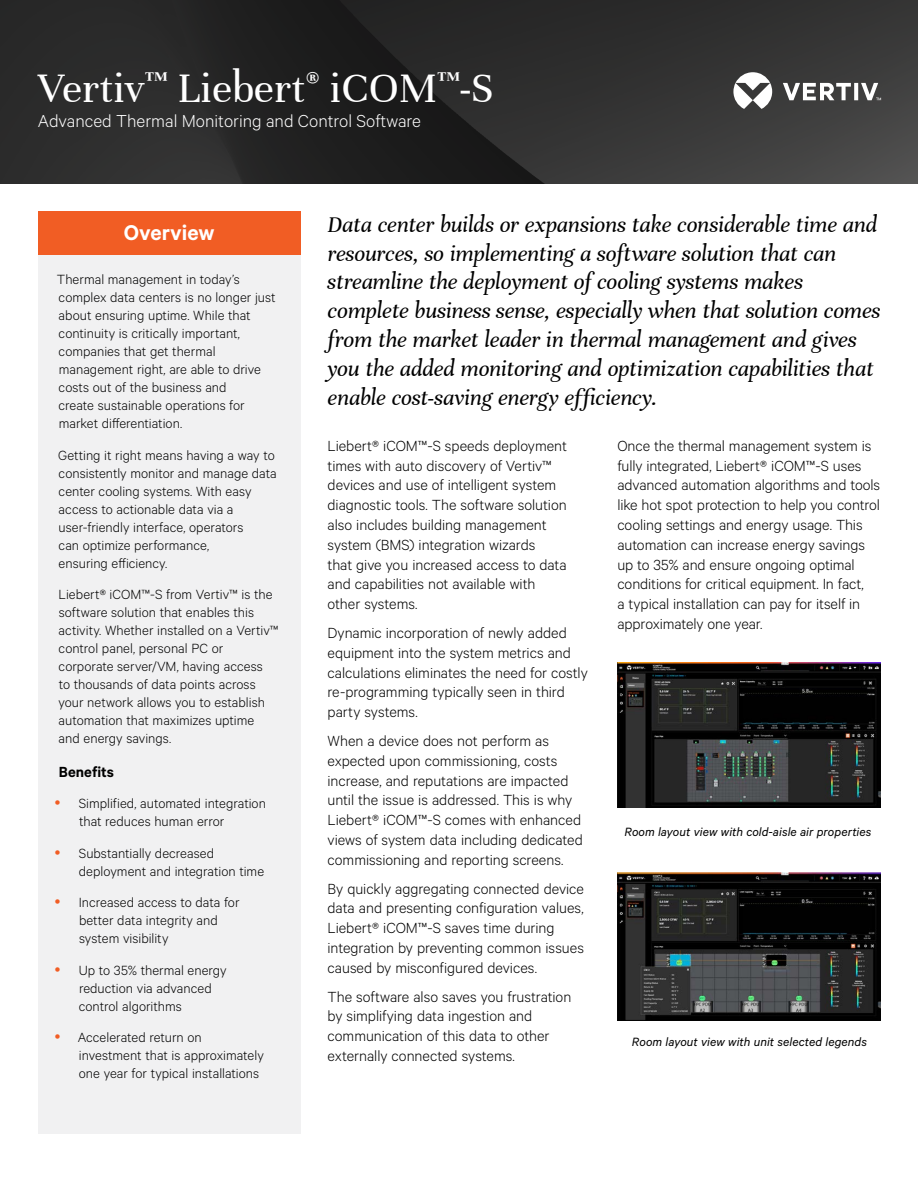
<style>
.page{position:relative;width:918px;height:1188px;background:#fff}
.page>*{position:absolute;margin:0;border:0;box-sizing:border-box;transform-origin:0 0}
.t1{font:45px "Unna";color:#fff}
.t2{font:italic 24px/28.8px "Unna";letter-spacing:-.01em;color:#000}
.t3{font:600 24px "Calibre";color:#fff}
.t4{font:300 19.5px "Calibre";color:#fff}
.t5{font:300 16.5px/19.8px "Calibre";letter-spacing:-.005em;color:#000}
.t6{font:600 16.5px "Calibre";color:#000}
.t7{font:300 15px/18px "Calibre";color:#000}
.t8{font:italic 13.5px "Calibre";letter-spacing:.005em;color:#000}
</style>
<div class="page">
<img style="left:0;top:0;width:918px;height:183px">
<svg style="left:733px;top:72px;width:148px;height:37px"></svg>
<div style="left:38px;top:254px;width:263px;height:880px;background:#f1f1f2"></div>
<div style="left:38px;top:211px;width:263px;height:43px;background:#f15d24"></div>
<img style="left:617px;top:662px;width:263px;height:145px">
<img style="left:617px;top:873px;width:263px;height:148px">
<h1 class="t1" style="left:38px;top:62px;width:457px">Vertiv<sup>™</sup> Liebert<sup>®</sup> iCOM<sup>™</sup>-S</h1>
<p class="t4" style="left:38px;top:110px;width:385px">Advanced Thermal Monitoring and Control Software</p>
<h2 class="t3" style="left:124px;top:219px;width:92px">Overview</h2>
<p class="t7" style="left:57px;top:270px;width:220px">Thermal management in today’s complex data centers is no longer just about ensuring uptime. While that continuity is critically important, companies that get thermal management right, are able to drive costs out of the business and<br>create sustainable operations for market differentiation.</p>
<p class="t7" style="left:58px;top:446px;width:220px">Getting it right means having a way to consistently monitor and manage data center cooling systems. With easy access to actionable data via a user-friendly interface, operators<br>can optimize performance,<br>ensuring efficiency.</p>
<p class="t7" style="left:59px;top:585px;width:221px">Liebert® iCOM™-S from Vertiv™ is the software solution that enables this activity. Whether installed on a Vertiv™ control panel, personal PC or corporate server/VM, having access<br>to thousands of data points across your network allows you to establish automation that maximizes uptime and energy savings.</p>
<p class="t6" style="left:59px;top:762px;width:57px">Benefits</p>
<p class="t7" style="left:79px;top:794px;width:189px">Simplified, automated integration that reduces human error</p>
<p class="t7" style="left:79px;top:843px;width:187px">Substantially decreased deployment and integration time</p>
<p class="t7" style="left:79px;top:893px;width:162px">Increased access to data for better data integrity and system visibility</p>
<p class="t7" style="left:79px;top:960px;width:149px">Up to 35% thermal energy reduction via advanced control algorithms</p>
<p class="t7" style="left:78px;top:1028px;width:188px">Accelerated return on investment that is approximately one year for typical installations</p>
<p class="t2" style="left:328px;top:210px;width:554px">Data center builds or expansions take considerable time and resources, so implementing a software solution that can streamline the deployment of cooling systems makes complete business sense, especially when that solution comes from the market leader in thermal management and gives you the added monitoring and optimization capabilities that enable cost-saving energy efficiency.</p>
<p class="t5" style="left:328px;top:435px;width:241px">Liebert® iCOM™-S speeds deployment times with auto discovery of Vertiv™ devices and use of intelligent system diagnostic tools. The software solution also includes building management system (BMS) integration wizards<br>that give you increased access to data and capabilities not available with other systems.</p>
<p class="t5" style="left:328px;top:622px;width:262px">Dynamic incorporation of newly added equipment into the system metrics and calculations eliminates the need for costly re-programming typically seen in third party systems.</p>
<p class="t5" style="left:328px;top:730px;width:257px">When a device does not perform as expected upon commissioning, costs increase, and reputations are impacted until the issue is addressed. This is why Liebert® iCOM™-S comes with enhanced views of system data including dedicated commissioning and reporting screens.</p>
<p class="t5" style="left:328px;top:878px;width:258px">By quickly aggregating connected device data and presenting configuration values, Liebert® iCOM™-S saves time during integration by preventing common issues caused by misconfigured devices.</p>
<p class="t5" style="left:328px;top:986px;width:245px">The software also saves you frustration by simplifying data ingestion and communication of this data to other externally connected systems.</p>
<p class="t5" style="left:617px;top:435px;width:264px">Once the thermal management system is fully integrated, Liebert® iCOM™-S uses advanced automation algorithms and tools like hot spot protection to help you control cooling settings and energy usage. This automation can increase energy savings up to 35% and ensure ongoing optimal conditions for critical equipment. In fact,<br>a typical installation can pay for itself in approximately one year.</p>
<p class="t8" style="left:625px;top:824px;width:248px">Room layout view with cold-aisle air properties</p>
<p class="t8" style="left:632px;top:1034px;width:237px">Room layout view with unit selected legends</p>
</div>
